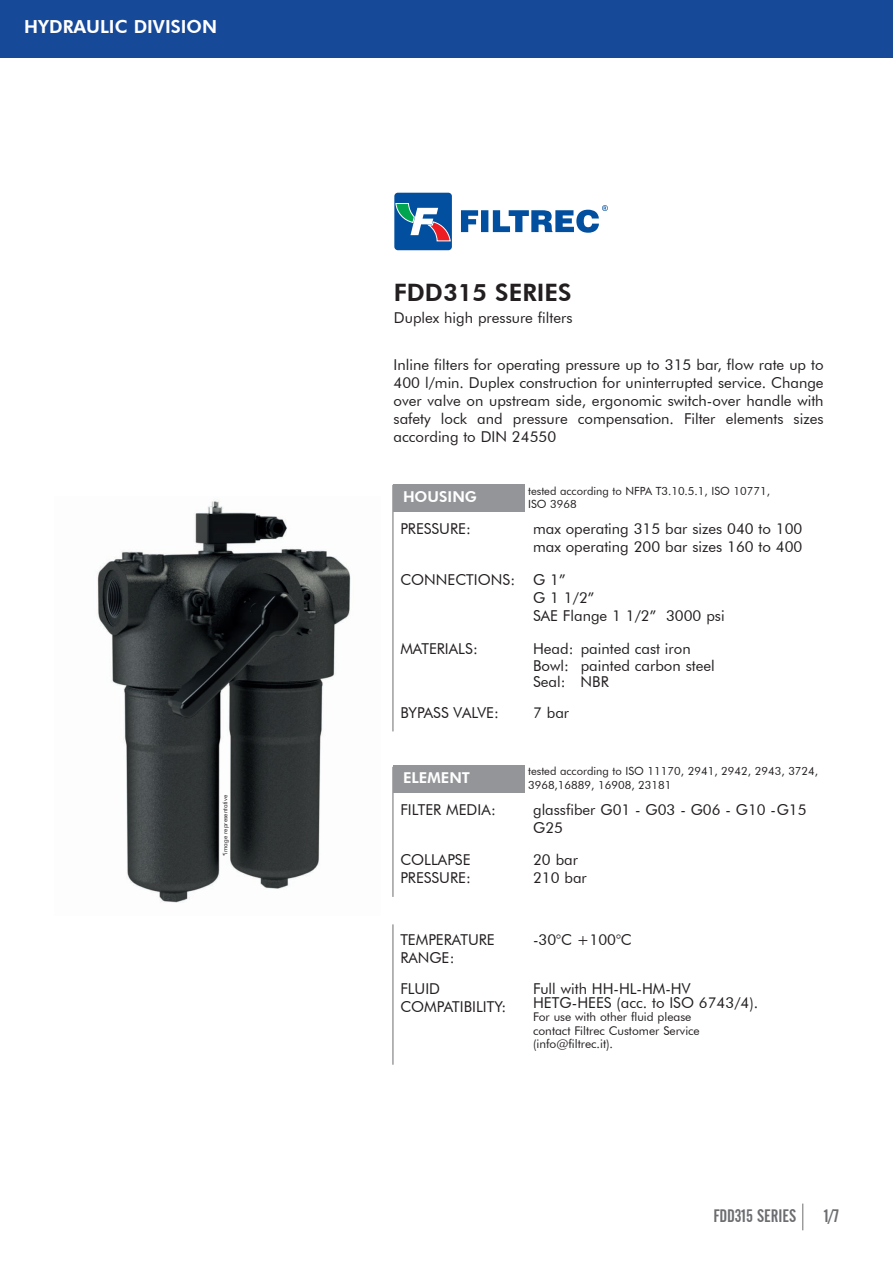
<style>
.page{position:relative;width:893px;height:1263px;background:#fff}
.page>*{position:absolute;margin:0;border:0;box-sizing:border-box;transform-origin:0 0}
.t1{font:800 24px "Futura BT";color:#231f20}
.t2{font:800 18px "Futura BT";color:#fff}
.t3{font:18px "Alternate Gothic No 2 BT";color:#6c6d70}
.t4{font:15px/18px "Futura BT";color:#231f20}
.t5{font:800 15px "Futura BT";color:#fff}
.t6{font:12px/13.5px "Futura BT";color:#231f20}
.t7{font:11.25px/13.5px "Futura BT";color:#231f20}
.t8{font:6.45px "Futura BT";color:#231f20}
</style>
<div class="page">
<img style="left:97px;top:501px;width:254px;height:402px">
<svg style="left:394px;top:193px;width:58px;height:58px;background:#376ea3"></svg>
<svg style="left:461px;top:205px;width:147px;height:28px"></svg>
<hr style="left:393px;top:485px;width:1px;height:246px;background:#6c6d70">
<div style="left:393px;top:485px;width:131px;height:27px;background:#939598"></div>
<hr style="left:393px;top:767px;width:1px;height:130px;background:#6c6d70">
<div style="left:393px;top:765px;width:131px;height:27px;background:#939598"></div>
<hr style="left:393px;top:924px;width:1px;height:141px;background:#6c6d70">
<div style="left:0;top:0;width:893px;height:57px;background:#174999"></div>
<svg style="left:802px;top:1203px;width:1px;height:27px"></svg>
<p class="t2" style="left:24px;top:16px;width:194px">HYDRAULIC DIVISION</p>
<p class="t8" style="left:221px;top:856px;width:63px;rotate:-90deg">*image representative</p>
<h1 class="t1" style="left:394px;top:278px;width:179px">FDD315 SERIES</h1>
<p class="t4" style="left:394px;top:309px;width:180px">Duplex high pressure filters</p>
<p class="t4" style="left:394px;top:355px;width:432px;text-align:justify">Inline filters for operating pressure up to 315 bar, flow rate up to 400 l/min. Duplex construction for uninterrupted service. Change over valve on upstream side, ergonomic switch-over handle with safety lock and pressure compensation. Filter elements sizes according to DIN 24550</p>
<p class="t5" style="left:403px;top:488px;width:75px">HOUSING</p>
<p class="t7" style="left:528px;top:484px;width:244px">tested according to NFPA T3.10.5.1, ISO 10771,<br>ISO 3968</p>
<p class="t4" style="left:400px;top:520px;width:72px">PRESSURE:</p>
<p class="t4" style="left:533px;top:520px;width:271px">max operating 315 bar sizes 040 to 100 max operating 200 bar sizes 160 to 400</p>
<p class="t4" style="left:533px;top:571px;width:193px;text-indent:-133px">CONNECTIONS: G 1”<br>G 1 1/2”<br>SAE Flange 1 1/2” 3000 psi</p>
<p class="t4" style="left:400px;top:640px;width:79px">MATERIALS:</p>
<p class="t4" style="left:533px;top:640px;width:183px;line-height:16.5px">Head: painted cast iron<br>Bowl: painted carbon steel<br>Seal: NBR</p>
<p class="t4" style="left:400px;top:704px;width:100px">BYPASS VALVE:</p>
<p class="t4" style="left:533px;top:704px;width:38px">7 bar</p>
<p class="t5" style="left:403px;top:768px;width:69px">ELEMENT</p>
<p class="t7" style="left:528px;top:764px;width:292px">tested according to ISO 11170, 2941, 2942, 2943, 3724,<br>3968,16889, 16908, 23181</p>
<p class="t4" style="left:400px;top:800px;width:97px">FILTER MEDIA:</p>
<p class="t4" style="left:533px;top:800px;width:275px">glassfiber G01 - G03 - G06 - G10 -G15<br>G25</p>
<p class="t4" style="left:400px;top:850px;width:72px">COLLAPSE<br>PRESSURE:</p>
<p class="t4" style="left:533px;top:850px;width:55px">20 bar<br>210 bar</p>
<p class="t4" style="left:400px;top:930px;width:96px">TEMPERATURE<br>RANGE:</p>
<p class="t4" style="left:533px;top:930px;width:100px">-30°C +100°C</p>
<p class="t4" style="left:400px;top:980px;width:107px">FLUID<br>COMPATIBILITY:</p>
<p class="t4" style="left:533px;top:982px;width:227px;line-height:13.5px">Full with HH-HL-HM-HV<br>HETG-HEES (acc. to ISO 6743/4).</p>
<p class="t6" style="left:533px;top:1010px;width:168px">For use with other fluid please contact Filtrec Customer Service (info@filtrec.it).</p>
<p class="t3" style="left:713px;top:1206px;width:84px">FDD315 SERIES</p>
<p class="t3" style="left:824px;top:1206px;width:16px">1/7</p>
</div>
